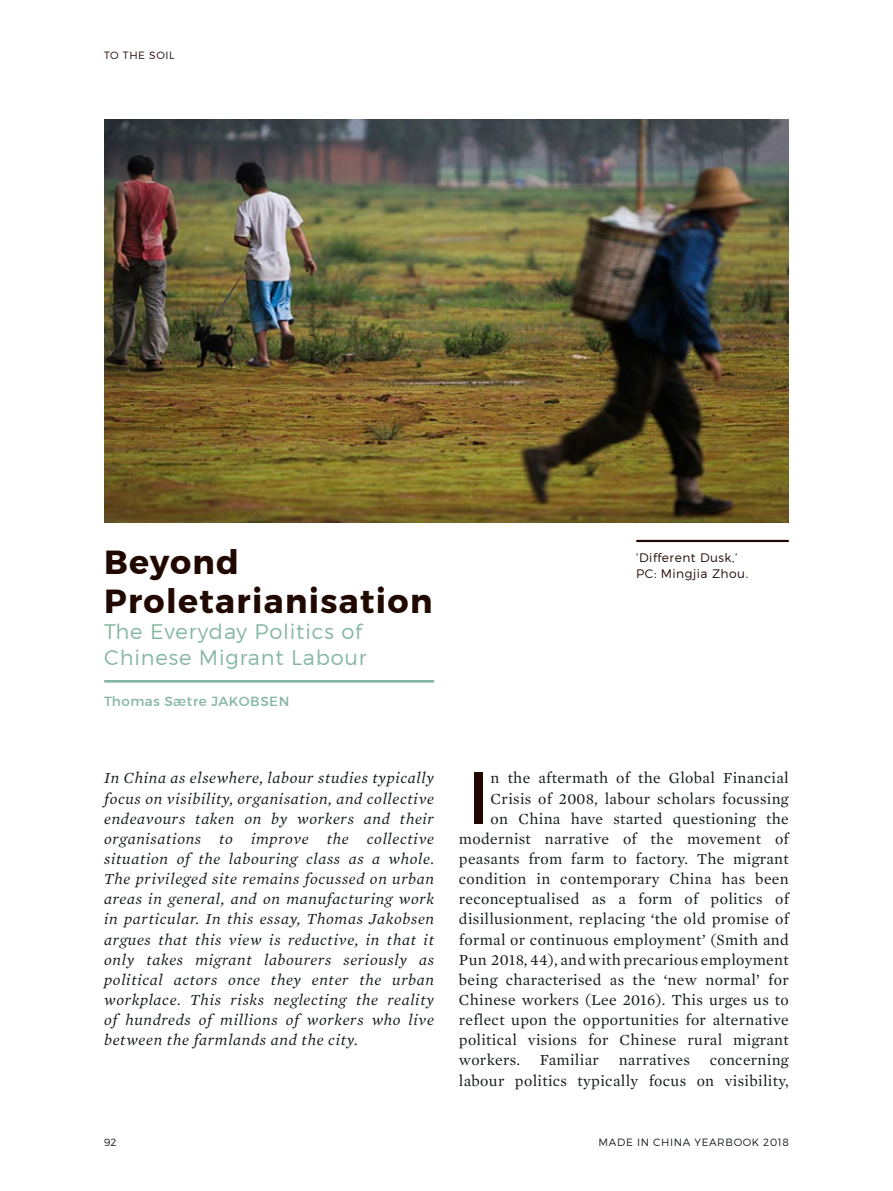
<style>
.page{position:relative;width:893px;height:1191px;background:#fff}
.page>*{position:absolute;margin:0;border:0;box-sizing:border-box;transform-origin:0 0}
.t1{font:73.15px "Montserrat";color:#210901}
.t2{font:700 33.25px "Montserrat";letter-spacing:.04em;color:#210901}
.t3{font:300 21px/26.2px "Montserrat";letter-spacing:.04em;color:#84b7a0}
.t4{font:15.75px/20.1px "Mercury Text G1";letter-spacing:.02em;color:#171a1c;text-align:right}
.t5{font:italic 15.75px/20.1px "Mercury Text G1";letter-spacing:.04em;color:#171a1c;text-align:justify}
.t6{font:13.47px "Montserrat";letter-spacing:.04em;color:#84b7a0}
.t7{font:300 12.25px "Montserrat";letter-spacing:.04em;color:#210901}
.t8{font:300 10.5px "Montserrat";letter-spacing:.06em;color:#171a1c}
.t9{font:300 10.5px "Montserrat";letter-spacing:.06em;color:#210901}
</style>
<div class="page">
<img style="left:104px;top:119px;width:685px;height:403px">
<hr style="left:636px;top:540px;width:153px;height:2px;background:#210901">
<hr style="left:104px;top:680px;width:330px;height:2px;background:#84b7a0">
<p class="t9" style="left:104px;top:49px;width:72px">TO THE SOIL</p>
<h2 class="t2" style="left:104px;top:541px;width:136px">Beyond</h2>
<h2 class="t2" style="left:104px;top:580px;width:330px">Proletarianisation</h2>
<h3 class="t3" style="left:104px;top:618px;width:264px">The Everyday Politics of<br>Chinese Migrant Labour</h3>
<p class="t6" style="left:104px;top:693px;width:187px">Thomas Sætre JAKOBSEN</p>
<p class="t7" style="left:636px;top:550px;width:103px">‘Different Dusk,’</p>
<p class="t7" style="left:636px;top:566px;width:113px">PC: Mingjia Zhou.</p>
<p class="t5" style="left:104px;top:768px;width:331px">In China as elsewhere, labour studies typically focus on visibility, organisation, and collective endeavours taken on by workers and their organisations to improve the collective situation of the labouring class as a whole.<br>The privileged site remains focussed on urban areas in general, and on manufacturing work in particular. In this essay, Thomas Jakobsen argues that this view is reductive, in that it only takes migrant labourers seriously as political actors once they enter the urban workplace. This risks neglecting the reality of hundreds of millions of workers who live between the farmlands and the city.</p>
<h1 class="t1" style="left:467px;top:753px;width:24px">I</h1>
<p class="t4" style="left:491px;top:768px;width:300px">n the aftermath of the Global Financial</p>
<p class="t4" style="left:491px;top:788px;width:300px">Crisis of 2008, labour scholars focussing</p>
<p class="t4" style="left:491px;top:808px;width:300px">on China have started questioning the</p>
<p class="t4" style="left:459px;top:828px;width:331px">modernist narrative of the movement of</p>
<p class="t4" style="left:459px;top:848px;width:331px">peasants from farm to factory. The migrant</p>
<p class="t4" style="left:459px;top:869px;width:331px">condition in contemporary China has been</p>
<p class="t4" style="left:459px;top:889px;width:331px">reconceptualised as a form of politics of</p>
<p class="t4" style="left:459px;top:909px;width:331px">disillusionment, replacing ‘the old promise of</p>
<p class="t4" style="left:459px;top:929px;width:331px">formal or continuous employment’ (Smith and</p>
<p class="t4" style="left:459px;top:949px;width:331px">Pun 2018, 44), and with precarious employment</p>
<p class="t4" style="left:459px;top:969px;width:331px">being characterised as the ‘new normal’ for</p>
<p class="t4" style="left:459px;top:989px;width:331px">Chinese workers (Lee 2016). This urges us to</p>
<p class="t4" style="left:459px;top:1009px;width:331px">reflect upon the opportunities for alternative</p>
<p class="t4" style="left:459px;top:1030px;width:331px">political visions for Chinese rural migrant</p>
<p class="t4" style="left:459px;top:1050px;width:63px">workers.</p>
<p class="t4" style="left:540px;top:1050px;width:61px">Familiar</p>
<p class="t4" style="left:619px;top:1050px;width:73px">narratives</p>
<p class="t4" style="left:459px;top:1050px;width:331px">concerning<br>labour politics typically focus on visibility,</p>
<p class="t8" style="left:104px;top:1135px;width:14px">92</p>
<p class="t8" style="left:599px;top:1135px;width:192px">MADE IN CHINA YEARBOOK 2018</p>
</div>
